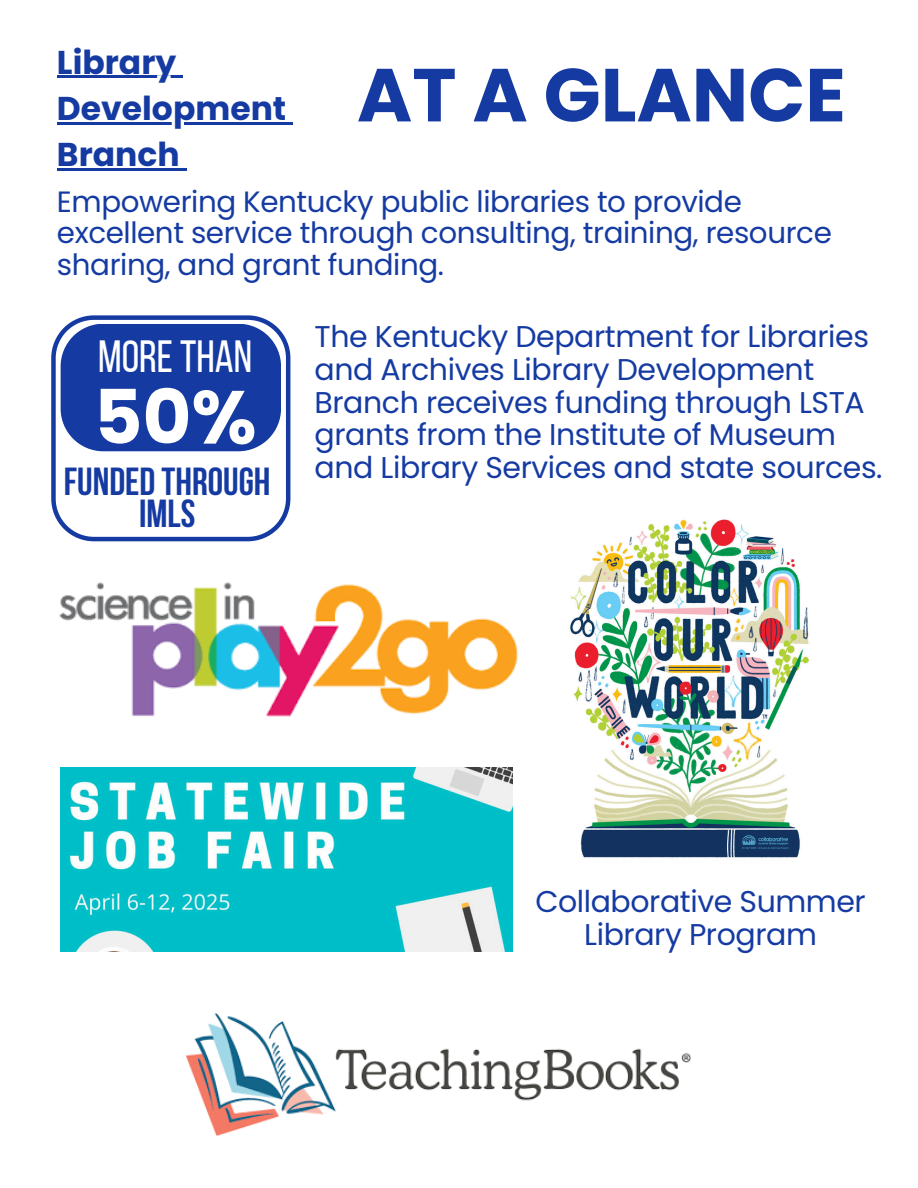
<style>
.page{position:relative;width:918px;height:1188px;background:#fff}
.page>*{position:absolute;margin:0;border:0;box-sizing:border-box;transform-origin:0 0}
.t1{font:700 75px "Poppins";color:#153ba3}
.t2{font:700 75px "Poppins";color:#fff}
.t3{font:45px "Bebas Neue";color:#fff}
.t4{font:700 39px/31.5px "Bebas Neue";color:#153ba3;text-align:center}
.t5{font:700 33px/46.2px "Poppins";color:#153ba3}
.t6{font:30px/32.7px "Poppins";letter-spacing:-.015em;color:#153ba3}
.t7{font:29.4px/32px "Poppins";letter-spacing:-.015em;color:#153ba3}
</style>
<div class="page">
<svg style="left:51px;top:315px;width:239px;height:226px"></svg>
<img style="left:570px;top:519px;width:239px;height:339px">
<img style="left:61px;top:768px;width:452px;height:183px">
<img style="left:186px;top:1014px;width:504px;height:121px">
<img style="left:59px;top:582px;width:459px;height:135px">
<hr style="left:57px;top:76px;width:119px;height:2px;background:#153ba3">
<svg style="left:176px;top:76px;width:7px;height:2px"></svg>
<hr style="left:57px;top:122px;width:229px;height:2px;background:#153ba3">
<svg style="left:286px;top:122px;width:7px;height:2px"></svg>
<hr style="left:57px;top:168px;width:123px;height:2px;background:#153ba3">
<svg style="left:180px;top:168px;width:7px;height:2px"></svg>
<p class="t5" style="left:57px;top:39px;width:121px">Library</p>
<p class="t5" style="left:57px;top:85px;width:231px">Development<br>Branch</p>
<h4 class="t1" style="left:357px;top:43px;width:490px">AT A GLANCE</h4>
<h6 class="t7" style="left:57px;top:185px;width:776px">Empowering Kentucky public libraries to provide excellent service through consulting, training, resource sharing, and grant funding.</h6>
<h3 class="t3" style="left:98px;top:338px;width:156px">MORETHAN</h3>
<h1 class="t2" style="left:94px;top:365px;width:164px">50%</h1>
<p class="t4" style="left:64px;top:470px;width:208px">FUNDED THROUGH<br>IMLS</p>
<h2 class="t6" style="left:315px;top:320px;width:570px">The Kentucky Department for Libraries and Archives Library Development Branch receives funding through LSTA grants from the Institute of Museum and Library Services and state sources.</h2>
<p class="t6" style="left:535px;top:885px;width:332px;text-align:center">Collaborative Summer<br>Library Program</p>
</div>
